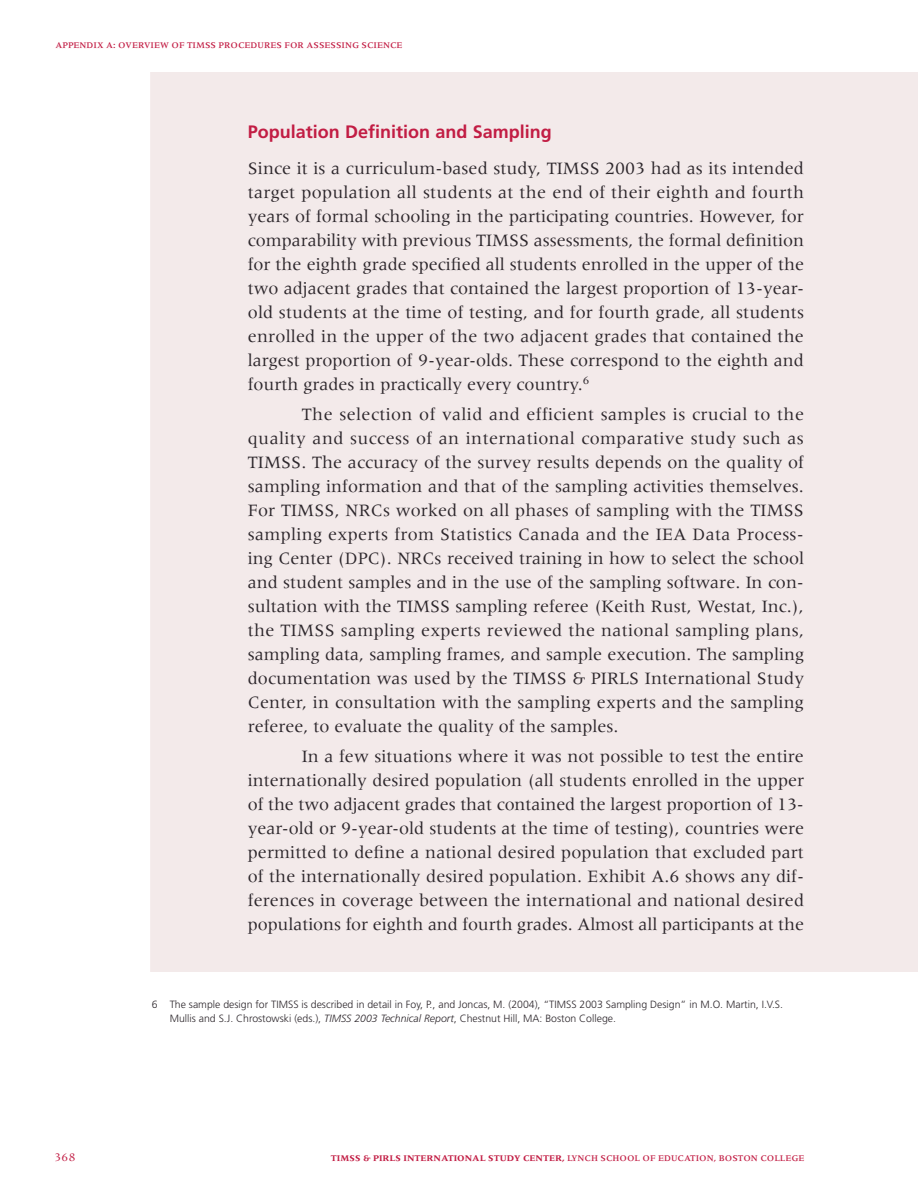
<style>
.page{position:relative;width:918px;height:1188px;background:#fff}
.page>*{position:absolute;margin:0;border:0;box-sizing:border-box;transform-origin:0 0}
.t1{font:18px/24px "Meridien";color:#2d272c;text-align:justify}
.t2{font:700 18px "Frutiger";color:#c21d44}
.t3{font:12px "Meridien";color:#c21d44}
.t4{font:300 10.5px/13.5px "Frutiger";color:#2d272c}
.t5{font:700 9px "Meridien";color:#c21d44}
.t6{font:500 9px "Meridien";color:#c21d44}
.s1{font-style:italic}
.s2{font-weight:500}
</style>
<div class="page">
<div style="left:151px;top:73px;width:766px;height:898px;background:#f3eaea"></div>
<p class="t6" style="left:56px;top:42px;width:349px">APPENDIX A: OVERVIEW OF TIMSS PROCEDURES FOR ASSESSING SCIENCE</p>
<p class="t2" style="left:248px;top:124px;width:305px">Population Definition and Sampling</p>
<p class="t1" style="left:248px;top:158px;width:558px">Since it is a curriculum-based study, TIMSS 2003 had as its intended target population all students at the end of their eighth and fourth years of formal schooling in the participating countries. However, for comparability with previous TIMSS assessments, the formal definition for the eighth grade specified all students enrolled in the upper of the two adjacent grades that contained the largest proportion of 13-year&shy;old students at the time of testing, and for fourth grade, all students enrolled in the upper of the two adjacent grades that contained the largest proportion of 9-year-olds. These correspond to the eighth and fourth grades in practically every country.<sup>6</sup></p>
<p class="t1" style="left:248px;top:404px;width:558px;text-indent:54px">The selection of valid and efficient samples is crucial to the quality and success of an international comparative study such as TIMSS. The accuracy of the survey results depends on the quality of sampling information and that of the sampling activities themselves.<br>For TIMSS, NRCs worked on all phases of sampling with the TIMSS sampling experts from Statistics Canada and the IEA Data Process&shy;ing Center (DPC). NRCs received training in how to select the school and student samples and in the use of the sampling software. In con&shy;sultation with the TIMSS sampling referee (Keith Rust, Westat, Inc.), the TIMSS sampling experts reviewed the national sampling plans, sampling data, sampling frames, and sample execution. The sampling documentation was used by the TIMSS &amp; PIRLS International Study Center, in consultation with the sampling experts and the sampling referee, to evaluate the quality of the samples.</p>
<p class="t1" style="left:248px;top:746px;width:558px;text-indent:54px">In a few situations where it was not possible to test the entire internationally desired population (all students enrolled in the upper of the two adjacent grades that contained the largest proportion of 13- year-old or 9-year-old students at the time of testing), countries were permitted to define a national desired population that excluded part of the internationally desired population. Exhibit A.6 shows any dif&shy;ferences in coverage between the international and national desired populations for eighth and fourth grades. Almost all participants at the</p>
<p class="t4" style="left:170px;top:999px;width:615px;text-indent:-18px">6 The sample design for TIMSS is described in detail in Foy, P., and Joncas, M. (2004), “TIMSS 2003 Sampling Design” in M.O. Martin, I.V.S.<br>Mullis and S.J. Chrostowski (eds.), <span class="s1">TIMSS 2003 Technical Report</span>, Chestnut Hill, MA: Boston College.</p>
<p class="t3" style="left:54px;top:1153px;width:23px">368</p>
<p class="t5" style="left:331px;top:1155px;width:475px">TIMSS &amp; PIRLS INTERNATIONAL STUDY CENTER, <span class="s2">LYNCH SCHOOL OF EDUCATION, BOSTON COLLEGE</span></p>
</div>
